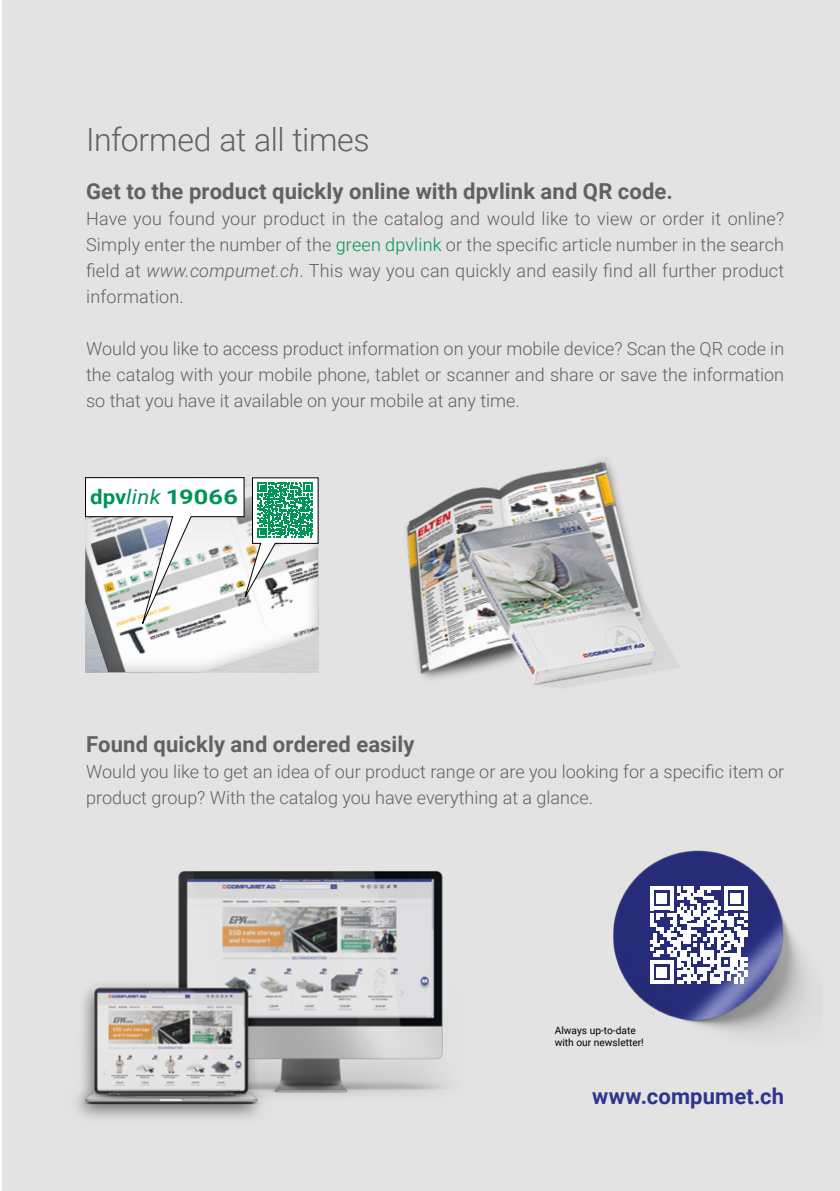
<style>
.page{position:relative;width:840px;height:1191px;background:#fff}
.page>*{position:absolute;margin:0;border:0;box-sizing:border-box;transform-origin:0 0}
.DPV_Headline{font:300 32px "Roboto";letter-spacing:-.015em;color:#606262}
.DPV_Headline-2{font:700 22px "Roboto";letter-spacing:.005em;color:#606262}
.DPV_Headline-3{font:700 22px "Roboto";letter-spacing:.005em;color:#2d368c}
.t1{font:700 20.2px "Roboto";letter-spacing:.01em;color:#009457;scale:1.1 1}
.DPV_Headline-4{font:300 18px/26px "Roboto";color:#606262;text-align:justify}
.t2{font:10.2px/12.2px "Roboto";color:#000}
.s1{color:#009457}
.s2{font-style:italic}
.s3{font-weight:400;font-style:italic}
</style>
<div class="page">
<div style="left:2px;top:0;width:837px;height:1191px;background:#e3e3e3"></div>
<img style="left:406px;top:460px;width:273px;height:228px">
<div style="left:68px;top:461px;width:268px;height:213px;background:#000;opacity:.3"></div>
<svg style="left:85px;top:477px;width:233px;height:156px;background:#cad4d0"></svg>
<img style="left:77px;top:871px;width:370px;height:247px">
<img style="left:613px;top:850px;width:196px;height:183px">
<svg style="left:649px;top:886px;width:98px;height:97px;background:#a5a8c7"></svg>
<p class="DPV_Headline" style="left:86px;top:117px;width:285px">Informed at all times</p>
<p class="DPV_Headline-2" style="left:86px;top:175px;width:588px">Get to the product quickly online with dpvlink and QR code.</p>
<p class="DPV_Headline-4" style="left:86px;top:204px;width:699px">Have you found your product in the catalog and would like to view or order it online?<br>Simply enter the number of the <span class="s1">green dpvlink</span> or the specific article number in the search field at <span class="s2">www.compumet.ch</span>. This way you can quickly and easily find all further product information.</p>
<p class="DPV_Headline-4" style="left:86px;top:334px;width:699px">Would you like to access product information on your mobile device? Scan the QR code in the catalog with your mobile phone, tablet or scanner and share or save the information so that you have it available on your mobile at any time.</p>
<p class="t1" style="left:90px;top:482px;width:136px">dpv<span class="s3">link</span> 19066</p>
<p class="DPV_Headline-2" style="left:86px;top:728px;width:329px">Found quickly and ordered easily</p>
<p class="DPV_Headline-4" style="left:86px;top:757px;width:699px">Would you like to get an idea of our product range or are you looking for a specific item or product group? With the catalog you have everything at a glance.</p>
<p class="t2" style="left:554px;top:1024px;width:91px">Always up-to-date with our newsletter!</p>
<p class="DPV_Headline-3" style="left:592px;top:1081px;width:193px">www.compumet.ch</p>
</div>
